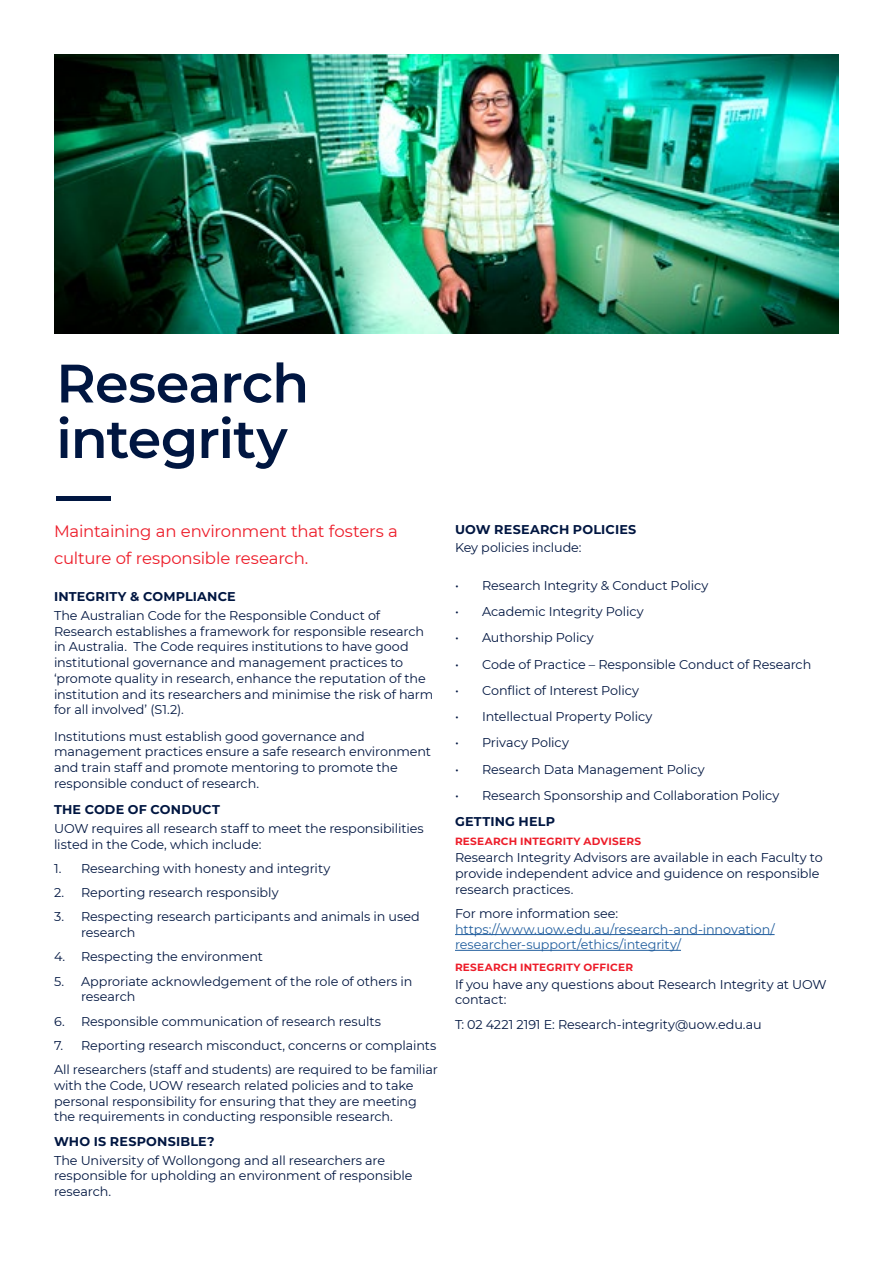
<style>
.page{position:relative;width:893px;height:1263px;background:#fff}
.page>*{position:absolute;margin:0;border:0;box-sizing:border-box;transform-origin:0 0}
.t1{font:600 54px/55.5px "Montserrat";letter-spacing:-.015em;color:#001641}
.t2{font:16.5px "Montserrat";letter-spacing:-.01em;color:#ed1c29}
.t3{font:12.75px/15.8px "Montserrat";letter-spacing:-.005em;color:#001641}
.t4{font:700 12.75px "Montserrat";letter-spacing:.015em;color:#001641}
.t5{font:12.75px/15.8px "Montserrat";letter-spacing:-.005em;color:#215e9e}
.t6{font:700 10.5px "Montserrat";letter-spacing:.02em;color:#ed1c29}
</style>
<div class="page">
<hr style="left:455px;top:934px;width:320px;height:1px;background:#215e9e">
<hr style="left:455px;top:950px;width:226px;height:1px;background:#215e9e">
<img style="left:54px;top:54px;width:785px;height:279px">
<h1 class="t1" style="left:56px;top:353px;width:254px">Research integrity</h1>
<h1 class="t1" style="left:56px;top:464px;width:55px">—</h1>
<p class="t2" style="left:54px;top:520px;width:345px">Maintaining an environment that fosters a</p>
<p class="t2" style="left:54px;top:547px;width:256px">culture of responsible research.</p>
<p class="t4" style="left:54px;top:587px;width:183px">INTEGRITY &amp; COMPLIANCE</p>
<p class="t3" style="left:54px;top:607px;width:381px">The Australian Code for the Responsible Conduct of Research establishes a framework for responsible research in Australia. The Code requires institutions to have good institutional governance and management practices to ‘promote quality in research, enhance the reputation of the institution and its researchers and minimise the risk of harm for all involved’ (S1.2).</p>
<p class="t3" style="left:54px;top:728px;width:379px">Institutions must establish good governance and management practices ensure a safe research environment and train staff and promote mentoring to promote the responsible conduct of research.</p>
<p class="t4" style="left:54px;top:800px;width:167px">THE CODE OF CONDUCT</p>
<p class="t3" style="left:54px;top:820px;width:371px">UOW requires all research staff to meet the responsibilities listed in the Code, which include:</p>
<p class="t3" style="left:54px;top:860px;width:278px">1. Researching with honesty and integrity</p>
<p class="t3" style="left:54px;top:884px;width:226px">2. Reporting research responsibly</p>
<p class="t3" style="left:81px;top:909px;width:340px;text-indent:-27px">3. Respecting research participants and animals in used research</p>
<p class="t3" style="left:54px;top:949px;width:211px">4. Respecting the environment</p>
<p class="t3" style="left:81px;top:973px;width:333px;text-indent:-27px">5. Approriate acknowledgement of the role of others in research</p>
<p class="t3" style="left:54px;top:1013px;width:329px">6. Responsible communication of research results</p>
<p class="t3" style="left:54px;top:1033px;width:385px;line-height:24.3px">7. Reporting research misconduct, concerns or complaints<br>All researchers (staff and students) are required to be familiar</p>
<p class="t3" style="left:54px;top:1077px;width:364px">with the Code, UOW research related policies and to take personal responsibility for ensuring that they are meeting the requirements in conducting responsible research.</p>
<p class="t4" style="left:54px;top:1132px;width:162px">WHO IS RESPONSIBLE?</p>
<p class="t3" style="left:54px;top:1152px;width:360px">The University of Wollongong and all researchers are responsible for upholding an environment of responsible research.</p>
<p class="t4" style="left:455px;top:520px;width:183px">UOW RESEARCH POLICIES</p>
<p class="t3" style="left:455px;top:539px;width:128px">Key policies include:</p>
<p class="t3" style="left:455px;top:577px;width:255px">• Research Integrity &amp; Conduct Policy</p>
<p class="t3" style="left:455px;top:603px;width:190px">• Academic Integrity Policy</p>
<p class="t3" style="left:455px;top:629px;width:140px">• Authorship Policy</p>
<p class="t3" style="left:455px;top:656px;width:358px">• Code of Practice – Responsible Conduct of Research</p>
<p class="t3" style="left:455px;top:682px;width:186px">• Conflict of Interest Policy</p>
<p class="t3" style="left:455px;top:708px;width:199px">• Intellectual Property Policy</p>
<p class="t3" style="left:455px;top:734px;width:115px">• Privacy Policy</p>
<p class="t3" style="left:455px;top:761px;width:251px">• Research Data Management Policy</p>
<p class="t3" style="left:455px;top:787px;width:326px">• Research Sponsorship and Collaboration Policy</p>
<p class="t4" style="left:455px;top:812px;width:102px">GETTING HELP</p>
<p class="t6" style="left:455px;top:833px;width:188px">RESEARCH INTEGRITY ADVISERS</p>
<p class="t3" style="left:455px;top:849px;width:369px">Research Integrity Advisors are available in each Faculty to provide independent advice and guidence on responsible research practices.</p>
<p class="t3" style="left:455px;top:905px;width:165px">For more information see:</p>
<p class="t5" style="left:455px;top:921px;width:321px">https://www.uow.edu.au/research-and-innovation/ researcher-support/ethics/integrity/</p>
<p class="t6" style="left:455px;top:960px;width:180px">RESEARCH INTEGRITY OFFICER</p>
<p class="t3" style="left:455px;top:976px;width:373px">If you have any questions about Research Integrity at UOW contact:</p>
<p class="t3" style="left:455px;top:1016px;width:308px">T: 02 4221 2191 E: Research-integrity@uow.edu.au</p>
</div>
